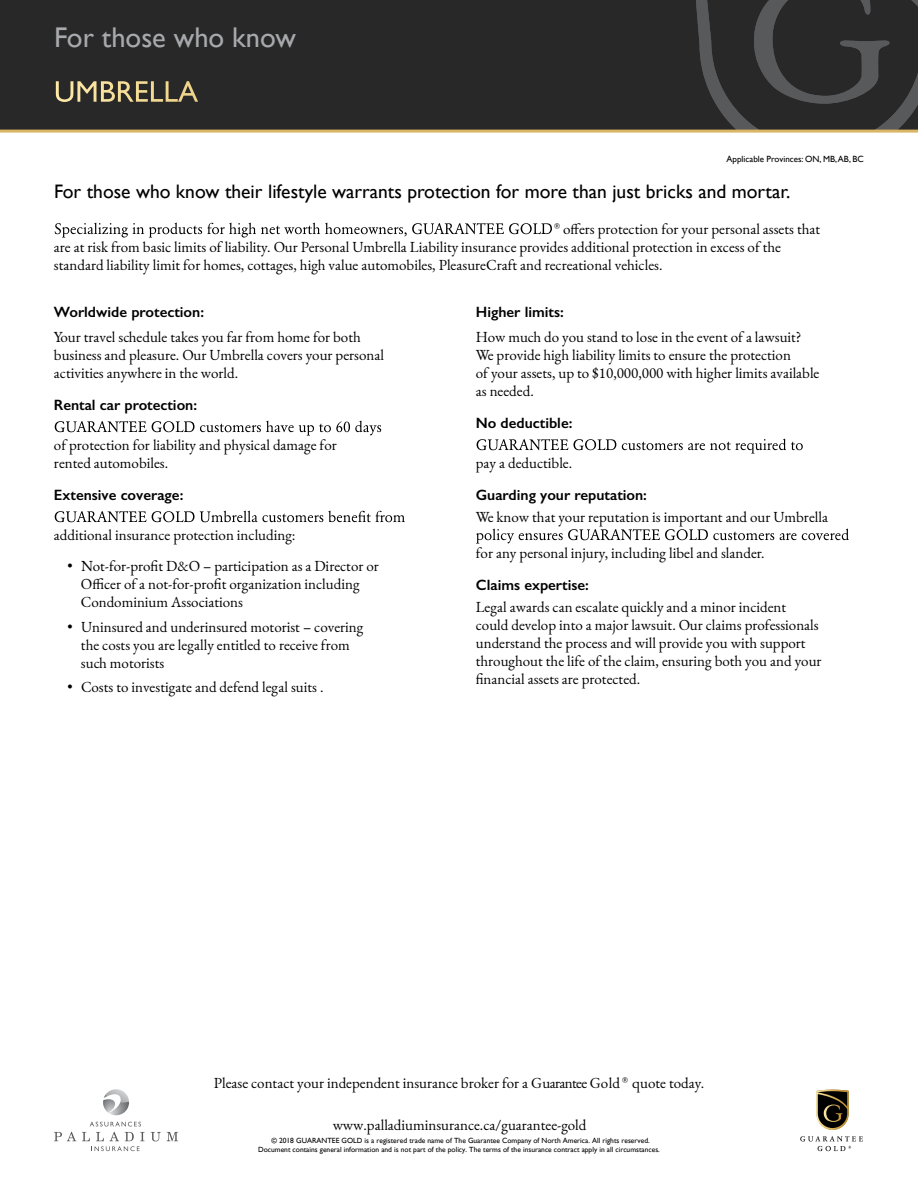
<style>
.page{position:relative;width:918px;height:1188px;background:#fff}
.page>*{position:absolute;margin:0;border:0;box-sizing:border-box;transform-origin:0 0}
.t1{font:28.5px "Gill Sans";color:#a7a9ac}
.t2{font:19.5px "Gill Sans";color:#000}
.t3{font:15px/18px "EB Garamond";color:#000}
.t4{font:600 15px "Gill Sans";color:#000}
.t5{font:9px "Gill Sans";color:#000}
.t6{font:7.5px/9px "Gill Sans";color:#000;text-align:center}
</style>
<div class="page">
<div style="left:0;top:0;width:918px;height:131px;background:#292829"></div>
<svg style="left:686px;top:0;width:232px;height:130px"></svg>
<hr style="left:0;top:130px;width:918px;height:3px;background:#dab666">
<svg style="left:56px;top:81px;width:142px;height:21px"></svg>
<svg style="left:55px;top:223px;width:497px;height:15px"></svg>
<svg style="left:55px;top:421px;width:326px;height:15px"></svg>
<svg style="left:55px;top:511px;width:350px;height:11px"></svg>
<svg style="left:477px;top:439px;width:326px;height:15px"></svg>
<svg style="left:476px;top:529px;width:373px;height:15px"></svg>
<svg style="left:816px;top:1089px;width:33px;height:41px"></svg>
<svg style="left:800px;top:1136px;width:63px;height:15px"></svg>
<svg style="left:103px;top:1089px;width:26px;height:26px"></svg>
<svg style="left:54px;top:1132px;width:22px;height:9px"></svg>
<svg style="left:151px;top:1132px;width:10px;height:9px"></svg>
<svg style="left:167px;top:1132px;width:11px;height:9px"></svg>
<svg style="left:82px;top:1122px;width:63px;height:29px"></svg>
<h1 class="t1" style="left:54px;top:20px;width:244px">For those who know</h1>
<p class="t5" style="left:727px;top:154px;width:139px">Applicable Provinces: ON, MB, AB, BC</p>
<h2 class="t2" style="left:54px;top:180px;width:738px">For those who know their lifestyle warrants protection for more than just bricks and mortar.</h2>
<p class="t3" style="left:54px;top:220px;width:768px;text-indent:500px"><sup>®</sup> offers protection for your personal assets that are at risk from basic limits of liability. Our Personal Umbrella Liability insurance provides additional protection in excess of the standard liability limit for homes, cottages, high value automobiles, PleasureCraft and recreational vehicles.</p>
<p class="t4" style="left:54px;top:303px;width:152px">Worldwide protection:</p>
<p class="t3" style="left:54px;top:328px;width:332px">Your travel schedule takes you far from home for both business and pleasure. Our Umbrella covers your personal activities anywhere in the world.</p>
<p class="t4" style="left:54px;top:395px;width:145px">Rental car protection:</p>
<p class="t3" style="left:54px;top:436px;width:284px">of protection for liability and physical damage for rented automobiles.</p>
<p class="t4" style="left:54px;top:485px;width:131px">Extensive coverage:</p>
<p class="t3" style="left:54px;top:526px;width:243px">additional insurance protection including:</p>
<p class="t3" style="left:81px;top:557px;width:299px;text-indent:-13px">• Not-for-profit D&amp;O – participation as a Director or<br>Officer of a not-for-profit organization including<br>Condominium Associations</p>
<p class="t3" style="left:81px;top:618px;width:284px;text-indent:-14px">• Uninsured and underinsured motorist – covering the costs you are legally entitled to receive from such motorists</p>
<p class="t3" style="left:67px;top:678px;width:257px">• Costs to investigate and defend legal suits .</p>
<p class="t4" style="left:476px;top:303px;width:90px">Higher limits:</p>
<p class="t3" style="left:476px;top:328px;width:345px">How much do you stand to lose in the event of a lawsuit?<br>We provide high liability limits to ensure the protection<br>of your assets, up to $10,000,000 with higher limits available as needed.</p>
<p class="t4" style="left:476px;top:413px;width:98px">No deductible:</p>
<p class="t3" style="left:476px;top:454px;width:98px">pay a deductible.</p>
<p class="t4" style="left:476px;top:485px;width:173px">Guarding your reputation:</p>
<p class="t3" style="left:476px;top:508px;width:354px">We know that your reputation is important and our Umbrella</p>
<p class="t3" style="left:476px;top:544px;width:290px">for any personal injury, including libel and slander.</p>
<p class="t4" style="left:476px;top:575px;width:115px">Claims expertise:</p>
<p class="t3" style="left:476px;top:598px;width:347px">Legal awards can escalate quickly and a minor incident could develop into a major lawsuit. Our claims professionals understand the process and will provide you with support throughout the life of the claim, ensuring both you and your financial assets are protected.</p>
<p class="t3" style="left:214px;top:1074px;width:492px">Please contact your independent insurance broker for a Guarantee Gold <sup>®</sup> quote today.</p>
<p class="t3" style="left:333px;top:1116px;width:255px">www.palladiuminsurance.ca/guarantee-gold</p>
<p class="t6" style="left:258px;top:1136px;width:403px">© 2018 GUARANTEE GOLD is a registered trade name of The Guarantee Company of North America. All rights reserved.<br>Document contains general information and is not part of the policy. The terms of the insurance contract apply in all circumstances.</p>
</div>
